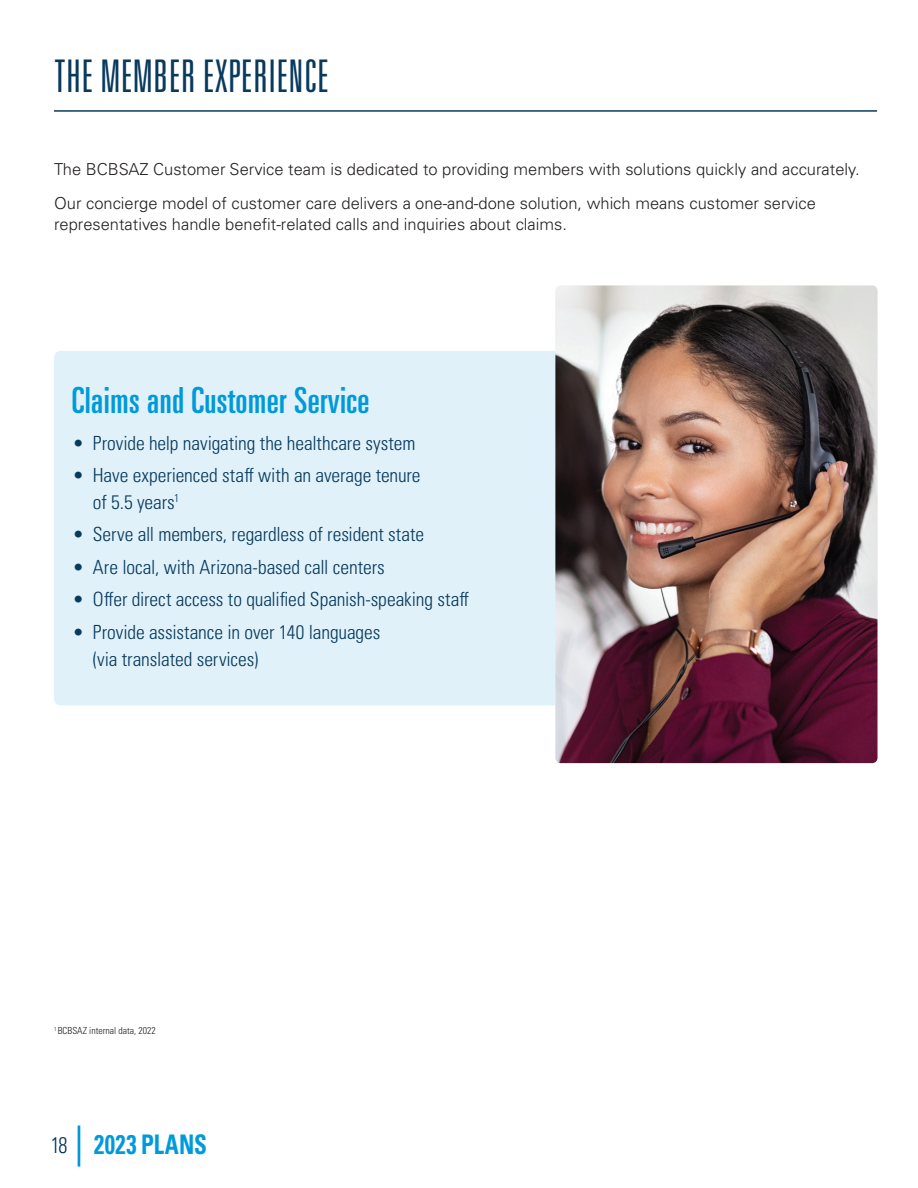
<style>
.page{position:relative;width:918px;height:1188px;background:#fff}
.page>*{position:absolute;margin:0;border:0;box-sizing:border-box;transform-origin:0 0}
.t1{font:45px "Univers LT Pro Light Ult Cond";letter-spacing:.01em;color:#083a5e}
.t2{font:36px "Univers LT Pro Ult Cond";letter-spacing:.01em;color:#009ada}
.t3{font:700 condensed 27px "Univers LT Pro";letter-spacing:.015em;color:#009ada;scale:.85 1}
.t4{font:300 condensed 19.5px/27px "Univers LT Pro";color:#083a5e}
.t5{font:300 16.5px/34.5px "Univers LT Pro 45";color:#231f20}
.t6{font:300 condensed 9.75px "Univers LT Pro";color:#231f20}
.s1{font-weight:300;font-size:22.5px;color:#002e54}
</style>
<div class="page">
<div style="left:54px;top:351px;width:536px;height:354px;background:#e0f1f9;border-radius:7px"></div>
<hr style="left:54px;top:110px;width:823px;height:2px;background:#083a5e">
<img style="left:555px;top:286px;width:323px;height:477px">
<hr style="left:78px;top:1126px;width:2px;height:41px;background:#009ada">
<h1 class="t1" style="left:54px;top:49px;width:276px">THE MEMBER EXPERIENCE</h1>
<p class="t5" style="left:54px;top:151px;width:807px">The BCBSAZ Customer Service team is dedicated to providing members with solutions quickly and accurately.<br>Our concierge model of customer care delivers a one-and-done solution, which means customer service</p>
<p class="t5" style="left:54px;top:207px;width:515px">representatives handle benefit-related calls and inquiries about claims.</p>
<h2 class="t2" style="left:72px;top:375px;width:299px">Claims and Customer Service</h2>
<p class="t4" style="left:73px;top:428px;width:344px">• Provide help navigating the healthcare system</p>
<p class="t4" style="left:93px;top:461px;width:329px;text-indent:-20px">• Have experienced staff with an average tenure of 5.5 years<sup>1</sup></p>
<p class="t4" style="left:73px;top:520px;width:352px">• Serve all members, regardless of resident state</p>
<p class="t4" style="left:73px;top:552px;width:313px">• Are local, with Arizona-based call centers</p>
<p class="t4" style="left:73px;top:585px;width:397px">• Offer direct access to qualified Spanish-speaking staff</p>
<p class="t4" style="left:93px;top:617px;width:289px;text-indent:-20px">• Provide assistance in over 140 languages (via translated services)</p>
<p class="t6" style="left:54px;top:1024px;width:103px"><sup>1</sup> BCBSAZ internal data, 2022</p>
<h3 class="t3" style="left:51px;top:1128px;width:185px"><span class="s1">18</span> 2023 PLANS</h3>
</div>
